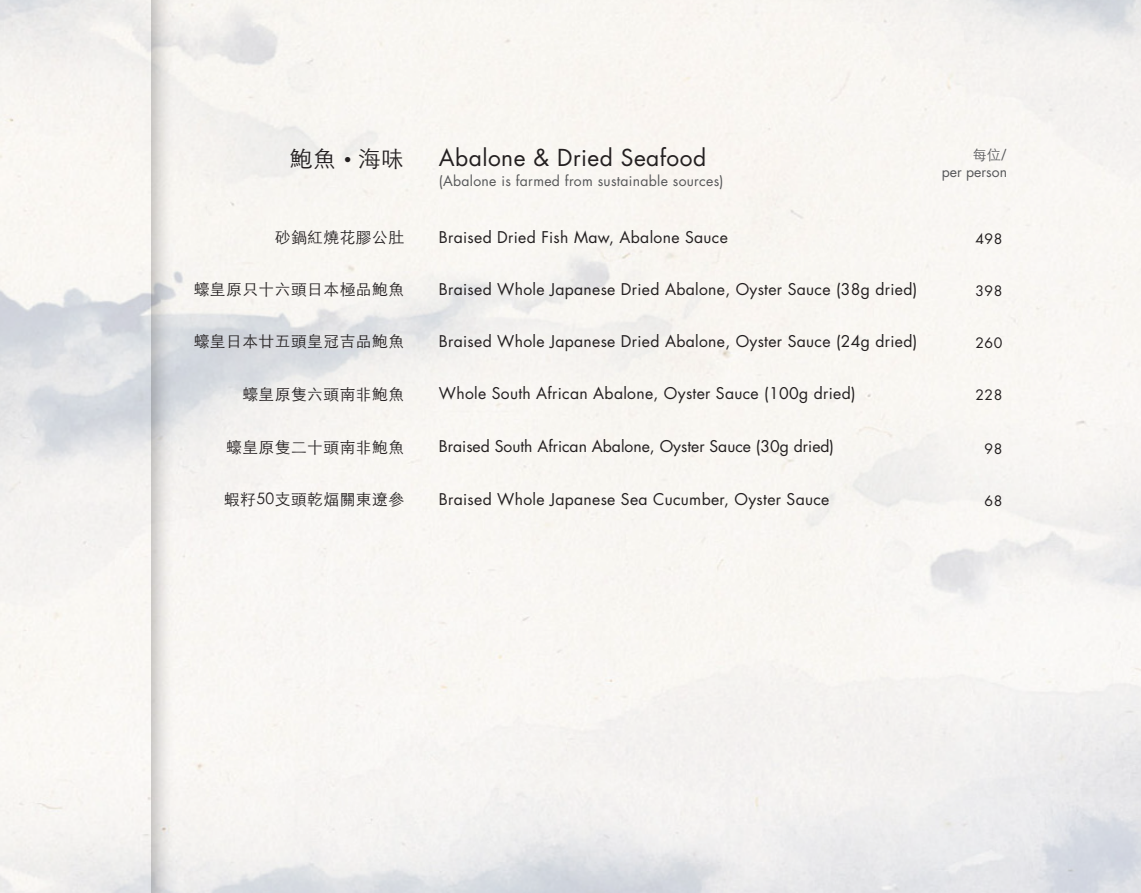
<style>
.page{position:relative;width:1141px;height:893px;background:#fff}
.page>*{position:absolute;margin:0;border:0;box-sizing:border-box;transform-origin:0 0}
.TITLE___ENGLISH{font:22.75px "Futura";letter-spacing:.02em;color:#231f20}
.TITLE___CHINESE{font:300 22.75px "ST Heiti SC";color:#231f20}
.English_Item{font:15.75px "Futura";letter-spacing:.02em;color:#231f20}
.Chinese_Item{font:300 15.75px "ST Heiti SC";letter-spacing:.03em;color:#231f20}
.English_Item-2{font:15.75px "Futura";color:#231f20}
.TITLE___ENGLISH-2{font:14px "Futura";letter-spacing:.02em;color:#57585a}
.Price_Column{font:14px "Futura";letter-spacing:.04em;color:#231f20}
.English_Item-3{font:14px/16.8px "Futura";color:#57585a;text-align:right}
.s1{font-size:17.5px}
.s2{font-family:"ST Heiti SC";font-weight:300}
</style>
<div class="page">
<div style="left:150px;top:0;width:991px;height:893px;background:#231f20;opacity:.75"></div>
<p class="TITLE___CHINESE" style="left:290px;top:139px;width:116px">鮑魚 <span class="s1">•</span> 海味</p>
<p class="TITLE___ENGLISH" style="left:439px;top:144px;width:269px">Abalone &amp; Dried Seafood</p>
<p class="TITLE___ENGLISH-2" style="left:439px;top:172px;width:286px">(Abalone is farmed from sustainable sources)</p>
<p class="English_Item-3" style="left:942px;top:147px;width:67px"><span class="s2">每位/<br></span>per person</p>
<p class="Chinese_Item" style="left:275px;top:224px;width:131px">砂鍋紅燒花膠公肚</p>
<p class="English_Item" style="left:439px;top:227px;width:290px">Braised Dried Fish Maw, Abalone Sauce</p>
<p class="Price_Column" style="left:975px;top:230px;width:28px">498</p>
<p class="Chinese_Item" style="left:194px;top:276px;width:212px">蠔皇原只十六頭日本極品鮑魚</p>
<p class="English_Item" style="left:439px;top:279px;width:480px">Braised Whole Japanese Dried Abalone, Oyster Sauce (38g dried)</p>
<p class="Price_Column" style="left:975px;top:282px;width:28px">398</p>
<p class="Chinese_Item" style="left:194px;top:328px;width:212px">蠔皇日本廿五頭皇冠吉品鮑魚</p>
<p class="English_Item" style="left:439px;top:331px;width:480px">Braised Whole Japanese Dried Abalone, Oyster Sauce (24g dried)</p>
<p class="Price_Column" style="left:975px;top:334px;width:28px">260</p>
<p class="Chinese_Item" style="left:242px;top:380px;width:163px">蠔皇原隻六頭南非鮑魚</p>
<p class="English_Item" style="left:439px;top:383px;width:418px">Whole South African Abalone, Oyster Sauce (100g dried)</p>
<p class="Price_Column" style="left:975px;top:386px;width:28px">228</p>
<p class="Chinese_Item" style="left:226px;top:433px;width:179px">蠔皇原隻二十頭南非鮑魚</p>
<p class="English_Item-2" style="left:439px;top:437px;width:397px">Braised South African Abalone, Oyster Sauce (30g dried)</p>
<p class="Price_Column" style="left:985px;top:439px;width:19px">98</p>
<p class="Chinese_Item" style="left:224px;top:486px;width:182px">蝦籽50支頭乾煏關東遼參</p>
<p class="English_Item" style="left:439px;top:489px;width:392px">Braised Whole Japanese Sea Cucumber, Oyster Sauce</p>
<p class="Price_Column" style="left:985px;top:492px;width:19px">68</p>
</div>
